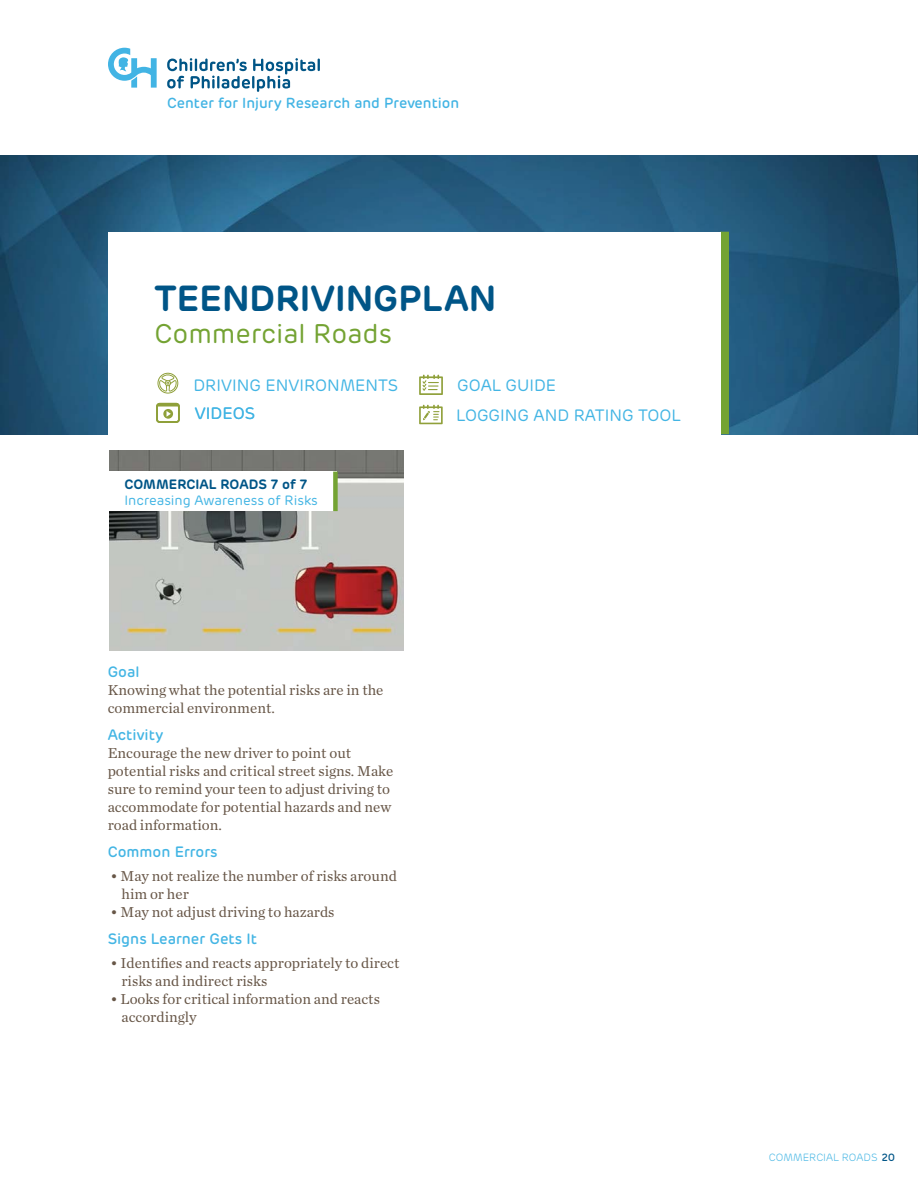
<style>
.page{position:relative;width:918px;height:1188px;background:#fff}
.page>*{position:absolute;margin:0;border:0;box-sizing:border-box;transform-origin:0 0}
.t1{font:600 36px "Rubrik";color:#005587}
.t2{font:27px "Rubrik";color:#74a333}
.t3{font:16.5px "Rubrik";color:#43b5e4}
.t4{font:15px/18px "Chronicle Text G1";color:#675647}
.t5{font:500 15px "Rubrik";color:#43b5e4}
.t6{font:500 14.55px "Rubrik";color:#42b4e4}
.t7{font:13.5px "Rubrik";color:#43b5e4}
.t8{font:600 13.5px "Rubrik";color:#005587}
.t9{font:300 10.5px "Rubrik";color:#43b5e4}
.s1{font-weight:500;color:#005587}
</style>
<div class="page">
<svg style="left:108px;top:48px;width:49px;height:40px"></svg>
<svg style="left:167px;top:58px;width:153px;height:34px"></svg>
<img style="left:0;top:156px;width:918px;height:278px">
<div style="left:720px;top:232px;width:9px;height:202px;background:#74a333"></div>
<img style="left:109px;top:451px;width:294px;height:199px">
<div style="left:100px;top:472px;width:236px;height:39px;background:#fff"></div>
<div style="left:333px;top:472px;width:5px;height:39px;background:#74a333"></div>
<div style="left:108px;top:232px;width:612px;height:206px;background:#fff"></div>
<svg style="left:419px;top:375px;width:24px;height:20px"></svg>
<svg style="left:419px;top:405px;width:24px;height:19px"></svg>
<svg style="left:156px;top:403px;width:24px;height:20px"></svg>
<svg style="left:157px;top:373px;width:21px;height:21px"></svg>
<p class="t6" style="left:167px;top:93px;width:294px">Center for Injury Research and Prevention</p>
<h1 class="t1" style="left:154px;top:275px;width:344px">TEENDRIVINGPLAN</h1>
<h2 class="t2" style="left:154px;top:316px;width:239px">Commercial Roads</h2>
<p class="t3" style="left:457px;top:375px;width:100px">GOAL GUIDE</p>
<p class="t3" style="left:195px;top:403px;width:62px">VIDEOS</p>
<p class="t3" style="left:456px;top:405px;width:226px">LOGGING AND RATING TOOL</p>
<p class="t3" style="left:193px;top:374px;width:206px">DRIVING ENVIRONMENTS</p>
<p class="t8" style="left:124px;top:475px;width:184px">COMMERCIAL ROADS 7 of 7</p>
<p class="t7" style="left:124px;top:491px;width:195px">Increasing Awareness of Risks</p>
<p class="t5" style="left:108px;top:662px;width:33px">Goal</p>
<p class="t4" style="left:108px;top:680px;width:277px">Knowing what the potential risks are in the commercial environment.</p>
<p class="t5" style="left:108px;top:725px;width:57px">Activity</p>
<p class="t4" style="left:108px;top:743px;width:287px">Encourage the new driver to point out potential risks and critical street signs. Make sure to remind your teen to adjust driving to accommodate for potential hazards and new road information.</p>
<p class="t5" style="left:108px;top:842px;width:112px">Common Errors</p>
<p class="t4" style="left:122px;top:866px;width:277px;text-indent:-11px">• May not realize the number of risks around him or her</p>
<p class="t4" style="left:110px;top:902px;width:226px">• May not adjust driving to hazards</p>
<p class="t5" style="left:108px;top:929px;width:151px">Signs Learner Gets It</p>
<p class="t4" style="left:122px;top:953px;width:280px;text-indent:-11px">• Identifies and reacts appropriately to direct risks and indirect risks</p>
<p class="t4" style="left:122px;top:989px;width:260px;text-indent:-11px">• Looks for critical information and reacts accordingly</p>
<p class="t9" style="left:769px;top:1151px;width:128px">COMMERCIAL ROADS <span class="s1">20</span></p>
</div>
